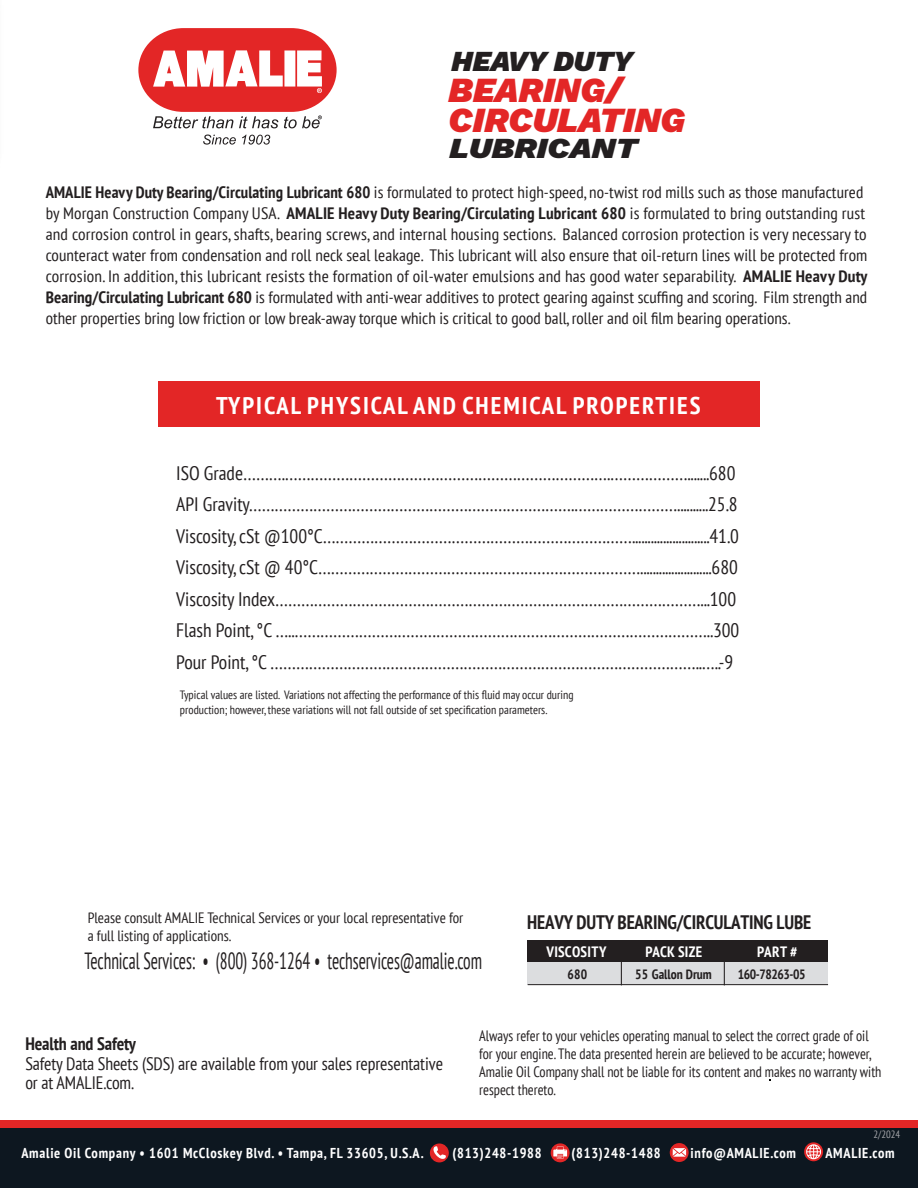
<style>
.page{position:relative;width:918px;height:1188px;background:#fff}
.page>*{position:absolute;margin:0;border:0;box-sizing:border-box;transform-origin:0 0}
.t1{font:italic 900 34.65px/30px "Work Sans";color:#e32626}
.t2{font:italic 900 28.5px "Work Sans";color:#231f20;scale:1.12 1}
.t3{font:italic 900 28.5px "Work Sans";color:#231f20}
.t4{font:700 condensed 24.15px "PT Sans";letter-spacing:.08em;color:#fff}
.t5{font:condensed 23.4px "PT Sans";letter-spacing:-.005em;color:#231f20;scale:.75 1}
.t6{font:condensed 19.5px/31.5px "PT Sans";color:#231f20}
.t7{font:700 condensed 19.5px "PT Sans";letter-spacing:-.01em;color:#231f20}
.t8{font:condensed 18px/19.5px "PT Sans";letter-spacing:-.005em;color:#231f20}
.t9{font:700 condensed 18px "PT Sans";letter-spacing:-.005em;color:#231f20}
.t10{font:condensed 16.5px/21px "PT Sans";letter-spacing:.005em;color:#231f20}
.t11{font:condensed 15px/18px "PT Sans";color:#231f20;scale:.95 1}
.t12{font:condensed 15px/18px "PT Sans";color:#231f20}
.t13{font:700 condensed 15px "PT Sans";letter-spacing:.015em;color:#fff}
.t14{font:700 condensed 14.25px "PT Sans";letter-spacing:.05em;color:#fff}
.t15{font:700 condensed 13.5px "PT Sans";color:#231f20}
.t16{font:700 condensed 13.5px "PT Sans";letter-spacing:-.03em;color:#231f20}
.t17{font:condensed 12px/15px "PT Sans";color:#231f20}
.t18{font:condensed 10.5px "PT Sans";color:#a4a5a9}
.s1{font-weight:700}
</style>
<div class="page">
<div style="left:0;top:1123px;width:918px;height:65px;background:#0d1720"></div>
<div style="left:0;top:1120px;width:918px;height:7px;background:#e32626"></div>
<svg style="left:430px;top:1143px;width:19px;height:19px"></svg>
<svg style="left:432px;top:1146px;width:14px;height:13px"></svg>
<svg style="left:551px;top:1143px;width:19px;height:19px"></svg>
<svg style="left:553px;top:1147px;width:14px;height:12px"></svg>
<svg style="left:670px;top:1143px;width:19px;height:19px"></svg>
<svg style="left:673px;top:1148px;width:13px;height:9px"></svg>
<svg style="left:804px;top:1142px;width:19px;height:19px"></svg>
<svg style="left:806px;top:1144px;width:15px;height:15px"></svg>
<div style="left:158px;top:381px;width:601px;height:46px;background:#e32626"></div>
<svg style="left:138px;top:28px;width:199px;height:100px"></svg>
<svg style="left:203px;top:135px;width:33px;height:10px"></svg>
<svg style="left:242px;top:135px;width:28px;height:10px"></svg>
<div style="left:527px;top:941px;width:301px;height:22px;background:#231f20"></div>
<div style="left:527px;top:963px;width:301px;height:22px;background:#dcdddf"></div>
<hr style="left:528px;top:984px;width:300px;height:1px;background:#231f20">
<svg style="left:621px;top:962px;width:1px;height:22px"></svg>
<svg style="left:724px;top:962px;width:1px;height:22px"></svg>
<h2 class="t3" style="left:452px;top:39px;width:183px">HEAVY DUTY</h2>
<h1 class="t1" style="left:449px;top:73px;width:238px">BEARING/<br>CIRCULATING</h1>
<h2 class="t2" style="left:449px;top:127px;width:170px">LUBRICANT</h2>
<p class="t10" style="left:46px;top:182px;width:823px"><span class="s1">AMALIE Heavy Duty Bearing/Circulating Lubricant 680</span> is formulated to protect high-speed, no-twist rod mills such as those manufactured by Morgan Construction Company USA. <span class="s1">AMALIE Heavy Duty Bearing/Circulating Lubricant 680</span> is formulated to bring outstanding rust and corrosion control in gears, shafts, bearing screws, and internal housing sections. Balanced corrosion protection is very necessary to counteract water from condensation and roll neck seal leakage. This lubricant will also ensure that oil-return lines will be protected from corrosion. In addition, this lubricant resists the formation of oil-water emulsions and has good water separability. <span class="s1">AMALIE Heavy Duty Bearing/Circulating Lubricant 680</span> is formulated with anti-wear additives to protect gearing against scuffing and scoring. Film strength and other properties bring low friction or low break-away torque which is critical to good ball, roller and oil film bearing operations.</p>
<h3 class="t4" style="left:216px;top:390px;width:486px">TYPICAL PHYSICAL AND CHEMICAL PROPERTIES</h3>
<p class="t6" style="left:176px;top:457px;width:565px">ISO Grade……….………………………………………………………………….……………….......680<br>API Gravity………………………………………………………………….……………………..........25.8<br>Viscosity, cSt @100°C……………………………………………………………….........................41.0<br>Viscosity, cSt @ 40°C………………………………………………………………….......................680<br>Viscosity Index………………………………………………………………………………………...100<br>Flash Point, °C …..……………………………………………………………………………………..300<br>Pour Point, °C ………………………………………………………………………………………..…..-9</p>
<p class="t17" style="left:180px;top:687px;width:395px">Typical values are listed. Variations not affecting the performance of this fluid may occur during production; however, these variations will not fall outside of set specification parameters.</p>
<p class="t12" style="left:88px;top:908px;width:377px">Please consult AMALIE Technical Services or your local representative for a full listing of applications.</p>
<h3 class="t5" style="left:85px;top:946px;width:531px">Technical Services: • (800) 368-1264 • techservices@amalie.com</h3>
<p class="t7" style="left:527px;top:909px;width:286px">HEAVY DUTY BEARING/CIRCULATING LUBE</p>
<p class="t13" style="left:546px;top:942px;width:62px">VISCOSITY</p>
<p class="t13" style="left:646px;top:942px;width:58px">PACK SIZE</p>
<p class="t13" style="left:757px;top:942px;width:42px">PART #</p>
<p class="t15" style="left:568px;top:965px;width:21px">680</p>
<p class="t15" style="left:635px;top:965px;width:78px">55 Gallon Drum</p>
<p class="t16" style="left:738px;top:965px;width:69px">160-78263-05</p>
<p class="t9" style="left:25px;top:1032px;width:112px">Health and Safety</p>
<p class="t8" style="left:25px;top:1053px;width:419px">Safety Data Sheets (SDS) are available from your sales representative or at AMALIE.com.</p>
<p class="t11" style="left:479px;top:1026px;width:425px">Always refer to your vehicles operating manual to select the correct grade of oil for your engine. The data presented herein are believed to be accurate; however, Amalie Oil Company shall not be liable for its content and makes no warranty with respect thereto.</p>
<p class="t18" style="left:874px;top:1128px;width:28px">2/2024</p>
<p class="t14" style="left:21px;top:1144px;width:403px">Amalie Oil Company • 1601 McCloskey Blvd. • Tampa, FL 33605, U.S.A.</p>
<p class="t14" style="left:452px;top:1143px;width:91px">(813)248-1988</p>
<p class="t14" style="left:572px;top:1143px;width:91px">(813)248-1488</p>
<p class="t14" style="left:691px;top:1143px;width:107px">info@AMALIE.com</p>
<p class="t14" style="left:825px;top:1143px;width:71px">AMALIE.com</p>
</div>
